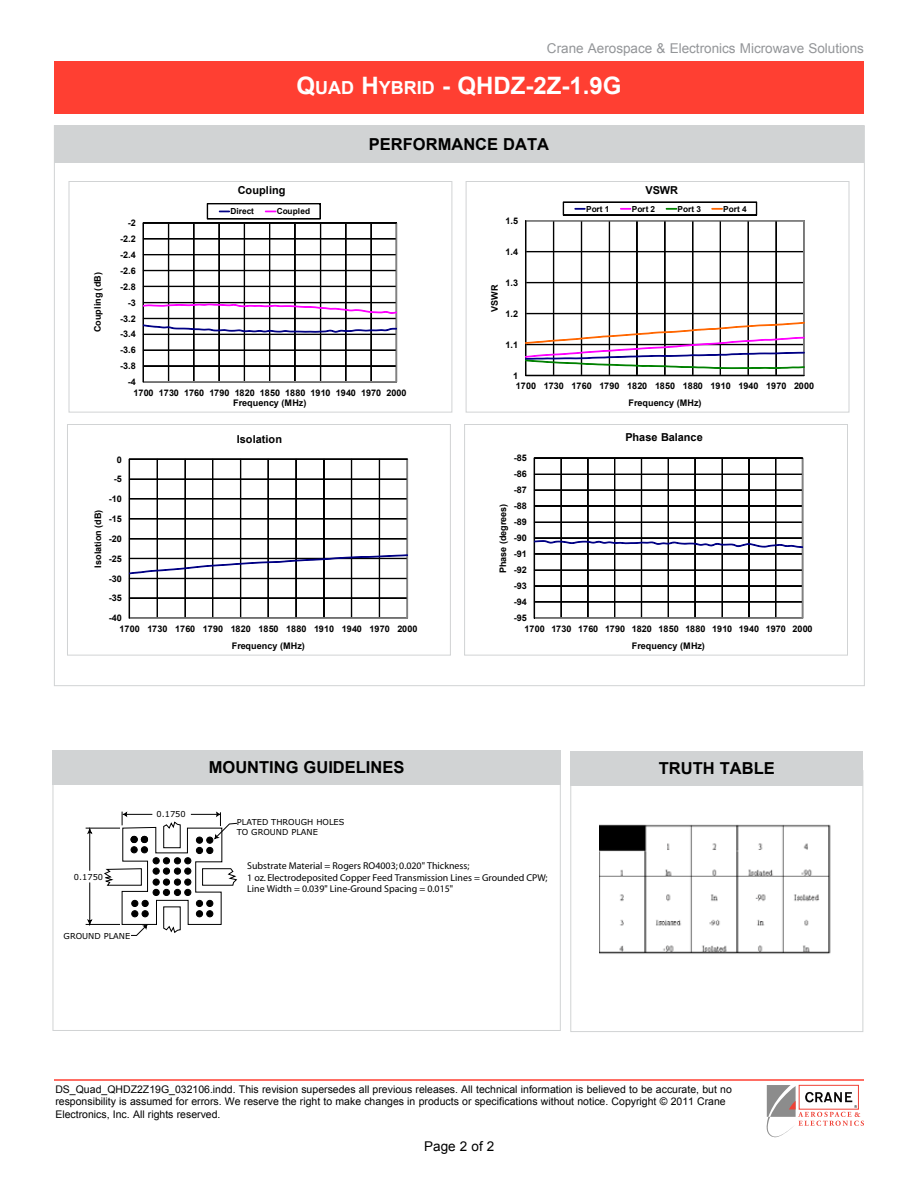
<style>
.page{position:relative;width:918px;height:1188px;background:#fff}
.page>*{position:absolute;margin:0;border:0;box-sizing:border-box;transform-origin:0 0}
.t1{font:700 24px "Arial";color:#fff}
.t2{font:700 16.5px "Arial";color:#000}
.t3{font:13.5px "Arial";color:#939598}
.t4{font:13.5px "Arial";color:#000}
.t5{font:700 10.95px "Arial";letter-spacing:-.005em;color:#000}
.t6{font:10.5px/12.6px "Arial";color:#000}
.t7{font:9.9px/11.9px "Myriad";color:#000}
.t8{font:700 9px "Arial";letter-spacing:-.015em;color:#000}
.t9{font:8.25px/9.9px "Verdana";color:#000}
.t10{font:700 8.25px "Arial";color:#000}
.s1{font-size:18px}
</style>
<div class="page">
<div style="left:570px;top:770px;width:293px;height:262px;border:1px solid #d1d3d4"></div>
<svg style="left:142px;top:203px;width:255px;height:180px"></svg>
<div style="left:69px;top:181px;width:383px;height:231px;border:1px solid #d1d3d4"></div>
<svg style="left:128px;top:458px;width:280px;height:161px"></svg>
<div style="left:129px;top:459px;width:1px;height:159px;border:1px solid #000"></div>
<div style="left:129px;top:459px;width:279px;height:1px;border:1px solid #000"></div>
<svg style="left:129px;top:554px;width:279px;height:20px"></svg>
<div style="left:67px;top:424px;width:384px;height:232px;border:1px solid #d1d3d4"></div>
<svg style="left:525px;top:220px;width:280px;height:156px"></svg>
<div style="left:525px;top:221px;width:1px;height:155px;border:1px solid #000"></div>
<div style="left:525px;top:375px;width:279px;height:1px;border:1px solid #000"></div>
<svg style="left:526px;top:322px;width:278px;height:47px"></svg>
<svg style="left:562px;top:201px;width:195px;height:15px"></svg>
<div style="left:466px;top:181px;width:383px;height:231px;border:1px solid #d1d3d4"></div>
<svg style="left:533px;top:457px;width:270px;height:162px"></svg>
<div style="left:534px;top:458px;width:1px;height:160px;border:1px solid #000"></div>
<div style="left:534px;top:458px;width:269px;height:1px;border:1px solid #000"></div>
<svg style="left:534px;top:540px;width:269px;height:9px"></svg>
<div style="left:464px;top:424px;width:384px;height:232px;border:1px solid #d1d3d4"></div>
<svg style="left:85px;top:811px;width:153px;height:125px"></svg>
<div style="left:54px;top:125px;width:810px;height:38px;background:#d1d3d4"></div>
<div style="left:53px;top:750px;width:508px;height:34px;background:#d1d3d4"></div>
<div style="left:570px;top:751px;width:293px;height:35px;background:#d1d3d4"></div>
<img style="left:599px;top:824px;width:232px;height:130px">
<hr style="left:54px;top:1079px;width:810px;height:2px;background:#ff3f32">
<svg style="left:766px;top:1085px;width:98px;height:53px"></svg>
<div style="left:54px;top:61px;width:810px;height:52px;background:#ff3f32"></div>
<h3 class="t3" style="left:547px;top:40px;width:318px">Crane Aerospace &amp; Electronics Microwave Solutions</h3>
<h1 class="t1" style="left:296px;top:69px;width:327px">Q<span class="s1">UAD</span> H<span class="s1">YBRID</span> - QHDZ-2Z-1.9G</h1>
<h2 class="t2" style="left:369px;top:133px;width:12px">PER</h2>
<h2 class="t2" style="left:403px;top:133px;width:73px">FORMANCE</h2>
<h2 class="t2" style="left:503px;top:133px;width:47px">DATA</h2>
<p class="t8" style="left:92px;top:332px;width:62px;rotate:-90deg">Coupling (dB)</p>
<p class="t8" style="left:128px;top:217px;width:10px">-2</p>
<p class="t8" style="left:120px;top:233px;width:17px">-2.2</p>
<p class="t8" style="left:120px;top:249px;width:17px">-2.4</p>
<p class="t8" style="left:120px;top:265px;width:17px">-2.6</p>
<p class="t8" style="left:120px;top:281px;width:17px">-2.8</p>
<p class="t8" style="left:128px;top:296px;width:10px">-3</p>
<p class="t8" style="left:120px;top:312px;width:17px">-3.2</p>
<p class="t8" style="left:120px;top:328px;width:17px">-3.4</p>
<p class="t8" style="left:120px;top:344px;width:17px">-3.6</p>
<p class="t8" style="left:120px;top:360px;width:17px">-3.8</p>
<p class="t8" style="left:128px;top:376px;width:10px">-4</p>
<p class="t5" style="left:238px;top:183px;width:49px">Coupling</p>
<p class="t10" style="left:231px;top:206px;width:25px">Direct</p>
<p class="t10" style="left:277px;top:206px;width:35px">Coupled</p>
<p class="t8" style="left:134px;top:387px;width:274px">1700 1730 1760 1790 1820 1850 1880 1910 1940 1970 2000</p>
<p class="t8" style="left:233px;top:397px;width:75px">Frequency (MHz)</p>
<p class="t8" style="left:117px;top:453px;width:7px">0</p>
<p class="t8" style="left:114px;top:473px;width:10px">-5</p>
<p class="t5" style="left:237px;top:431px;width:47px">Isolation</p>
<p class="t8" style="left:506px;top:215px;width:14px">1.5</p>
<p class="t8" style="left:506px;top:246px;width:14px">1.4</p>
<p class="t8" style="left:489px;top:312px;width:28px;rotate:-90deg">VSWR</p>
<p class="t8" style="left:506px;top:277px;width:14px">1.3</p>
<p class="t8" style="left:506px;top:308px;width:14px">1.2</p>
<p class="t8" style="left:506px;top:339px;width:14px">1.1</p>
<p class="t5" style="left:646px;top:182px;width:33px">VSWR</p>
<p class="t10" style="left:586px;top:203px;width:25px">Port 1</p>
<p class="t10" style="left:632px;top:203px;width:25px">Port 2</p>
<p class="t10" style="left:677px;top:203px;width:25px">Port 3</p>
<p class="t10" style="left:723px;top:203px;width:25px">Port 4</p>
<p class="t8" style="left:513px;top:369px;width:7px">1</p>
<p class="t8" style="left:516px;top:380px;width:300px">1700 1730 1760 1790 1820 1850 1880 1910 1940 1970 2000</p>
<p class="t8" style="left:628px;top:397px;width:75px">Frequency (MHz)</p>
<p class="t8" style="left:514px;top:452px;width:14px">-85</p>
<p class="t8" style="left:514px;top:468px;width:14px">-86</p>
<p class="t8" style="left:514px;top:484px;width:14px">-87</p>
<p class="t5" style="left:625px;top:430px;width:79px">Phase Balance</p>
<p class="t8" style="left:109px;top:493px;width:14px">-10</p>
<p class="t8" style="left:92px;top:568px;width:59px;rotate:-90deg">Isolation (dB)</p>
<p class="t8" style="left:109px;top:513px;width:14px">-15</p>
<p class="t8" style="left:109px;top:533px;width:14px">-20</p>
<p class="t8" style="left:109px;top:553px;width:14px">-25</p>
<p class="t8" style="left:109px;top:572px;width:14px">-30</p>
<p class="t8" style="left:514px;top:500px;width:14px">-88</p>
<p class="t8" style="left:497px;top:573px;width:71px;rotate:-90deg">Phase (degrees)</p>
<p class="t8" style="left:514px;top:516px;width:14px">-89</p>
<p class="t8" style="left:514px;top:532px;width:14px">-90</p>
<p class="t8" style="left:514px;top:548px;width:14px">-91</p>
<p class="t8" style="left:514px;top:564px;width:14px">-92</p>
<p class="t8" style="left:514px;top:580px;width:14px">-93</p>
<p class="t8" style="left:109px;top:592px;width:14px">-35</p>
<p class="t8" style="left:514px;top:596px;width:14px">-94</p>
<p class="t8" style="left:109px;top:612px;width:14px">-40</p>
<p class="t8" style="left:514px;top:612px;width:14px">-95</p>
<p class="t8" style="left:120px;top:623px;width:299px">1700 1730 1760 1790 1820 1850 1880 1910 1940 1970 2000</p>
<p class="t8" style="left:525px;top:623px;width:290px">1700 1730 1760 1790 1820 1850 1880 1910 1940 1970 2000</p>
<p class="t8" style="left:232px;top:640px;width:75px">Frequency (MHz)</p>
<p class="t8" style="left:632px;top:640px;width:75px">Frequency (MHz)</p>
<p class="t9" style="left:74px;top:872px;width:31px">0.1750</p>
<p class="t9" style="left:64px;top:931px;width:68px">GROUND PLANE</p>
<p class="t9" style="left:156px;top:809px;width:31px">0.1750</p>
<h2 class="t2" style="left:209px;top:757px;width:25px">MOUNTIN</h2>
<h2 class="t2" style="left:286px;top:757px;width:70px">G GUIDELINES</h2>
<h2 class="t2" style="left:659px;top:758px;width:12px">TRUTH</h2>
<h2 class="t2" style="left:720px;top:758px;width:45px">TABLE</h2>
<p class="t9" style="left:237px;top:817px;width:109px">PLATED THROUGH HOLES<br>TO GROUND PLANE</p>
<p class="t7" style="left:247px;top:860px;width:302px">Substrate Material = Rogers RO4003; 0.020" Thickness;<br>1 oz. Electrodeposited Copper Feed Transmission Lines = Grounded CPW;<br>Line Width = 0.039" Line-Ground Spacing = 0.015"</p>
<p class="t6" style="left:55px;top:1083px;width:678px">DS_Quad_QHDZ2Z19G_032106.indd. This revision supersedes all previous releases. All technical information is believed to be accurate, but no responsibility is assumed for errors. We reserve the right to make changes in products or specifications without notice. Copyright © 2011 Crane<br>Electronics, Inc. All rights reserved.</p>
<h3 class="t4" style="left:424px;top:1138px;width:72px">Page 2 of 2</h3>
</div>
